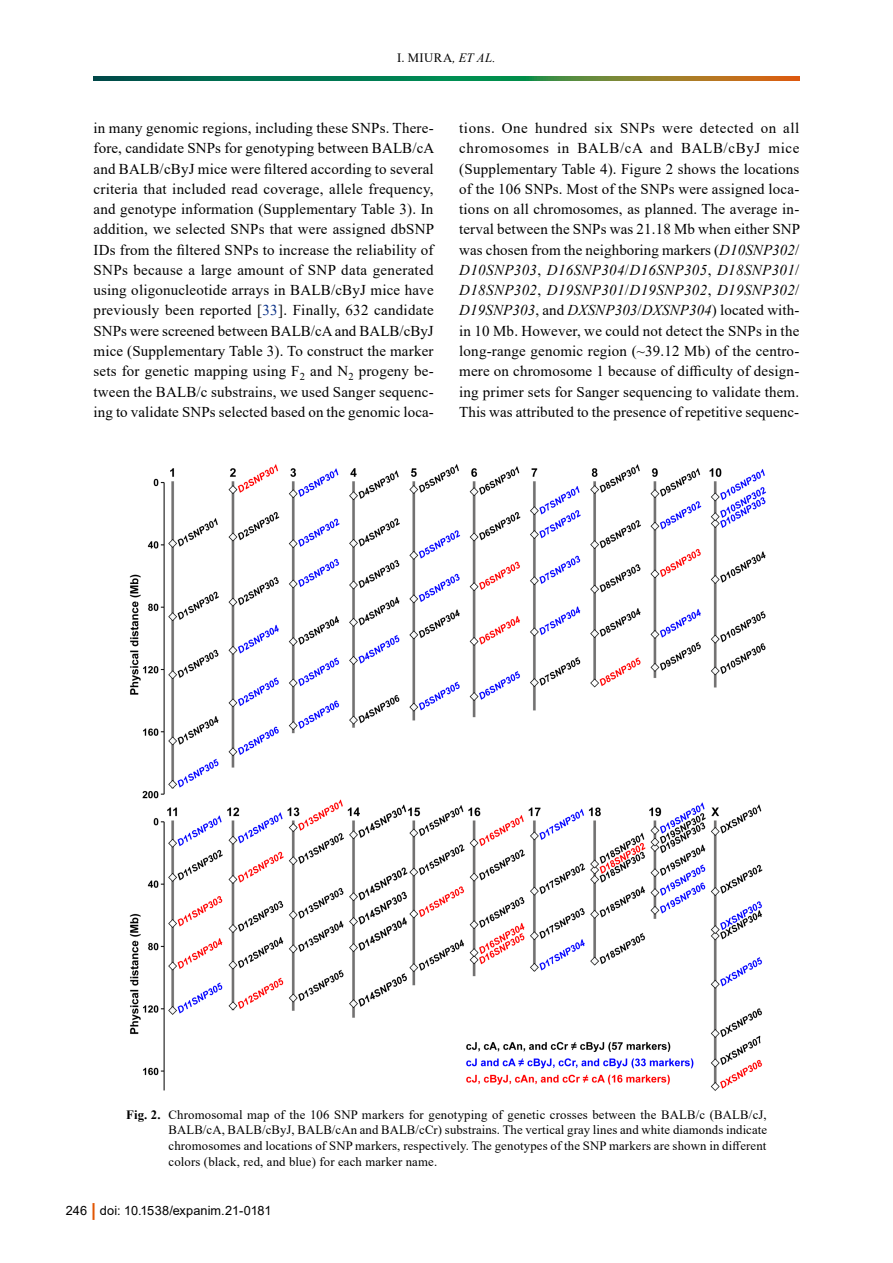
<style>
.page{position:relative;width:893px;height:1263px;background:#fff}
.page>*{position:absolute;margin:0;border:0;box-sizing:border-box;transform-origin:0 0}
.t1{font:15px/20.2px "Times New Roman";letter-spacing:.005em;color:#000;text-align:justify}
.t2{font:12.75px/15.8px "Times New Roman";letter-spacing:.01em;color:#000;text-align:justify}
.t3{font:12.75px "Arial";letter-spacing:.005em;color:#000}
.s1{font-style:italic}
.s2{color:#0c3388}
.s3{font-weight:700}
.s4{font-weight:700;font-size:18px;color:#e15400}
</style>
<div class="page">
<svg style="left:94px;top:77px;width:705px;height:4px"></svg>
<img style="left:129px;top:464px;width:638px;height:627px">
<p class="t2" style="left:397px;top:49px;width:100px">I. MIURA<span class="s1">, ET AL.</span></p>
<p class="t1" style="left:94px;top:118px;width:342px">in many genomic regions, including these SNPs. There&shy;fore, candidate SNPs for genotyping between BALB/cA and BALB/cByJ mice were filtered according to several criteria that included read coverage, allele frequency, and genotype information (Supplementary Table 3). In addition, we selected SNPs that were assigned dbSNP IDs from the filtered SNPs to increase the reliability of SNPs because a large amount of SNP data generated using oligonucleotide arrays in BALB/cByJ mice have previously been reported [<span class="s2">33</span>]. Finally, 632 candidate SNPs were screened between BALB/cA and BALB/cByJ mice (Supplementary Table 3). To construct the marker sets for genetic mapping using F<sub>2</sub> and N<sub>2</sub> progeny be&shy;tween the BALB/c substrains, we used Sanger sequenc&shy;ing to validate SNPs selected based on the genomic loca-</p>
<p class="t1" style="left:459px;top:118px;width:342px">tions. One hundred six SNPs were detected on all chromosomes in BALB/cA and BALB/cByJ mice (Supplementary Table 4). Figure 2 shows the locations of the 106 SNPs. Most of the SNPs were assigned loca&shy;tions on all chromosomes, as planned. The average in&shy;terval between the SNPs was 21.18 Mb when either SNP was chosen from the neighboring markers (<span class="s1">D10SNP302</span>/ <span class="s1">D10SNP303</span>, <span class="s1">D16SNP304</span>/<span class="s1">D16SNP305</span>, <span class="s1">D18SNP301</span>/ <span class="s1">D18SNP302</span>, <span class="s1">D19SNP301</span>/<span class="s1">D19SNP302</span>, <span class="s1">D19SNP302</span>/ <span class="s1">D19SNP303</span>, and <span class="s1">DXSNP303</span>/<span class="s1">DXSNP304</span>) located with&shy;in 10 Mb. However, we could not detect the SNPs in the long-range genomic region (~39.12 Mb) of the centro&shy;mere on chromosome 1 because of difficulty of design&shy;ing primer sets for Sanger sequencing to validate them.<br>This was attributed to the presence of repetitive sequenc-</p>
<p class="t2" style="left:169px;top:1106px;width:600px;text-indent:-42px"><span class="s3">Fig. 2.</span> Chromosomal map of the 106 SNP markers for genotyping of genetic crosses between the BALB/c (BALB/cJ, BALB/cA, BALB/cByJ, BALB/cAn and BALB/cCr) substrains. The vertical gray lines and white diamonds indicate chromosomes and locations of SNP markers, respectively. The genotypes of the SNP markers are shown in different colors (black, red, and blue) for each marker name.</p>
<p class="t3" style="left:66px;top:1202px;width:207px">246 <span class="s4">|</span> doi: 10.1538/expanim.21-0181</p>
</div>
